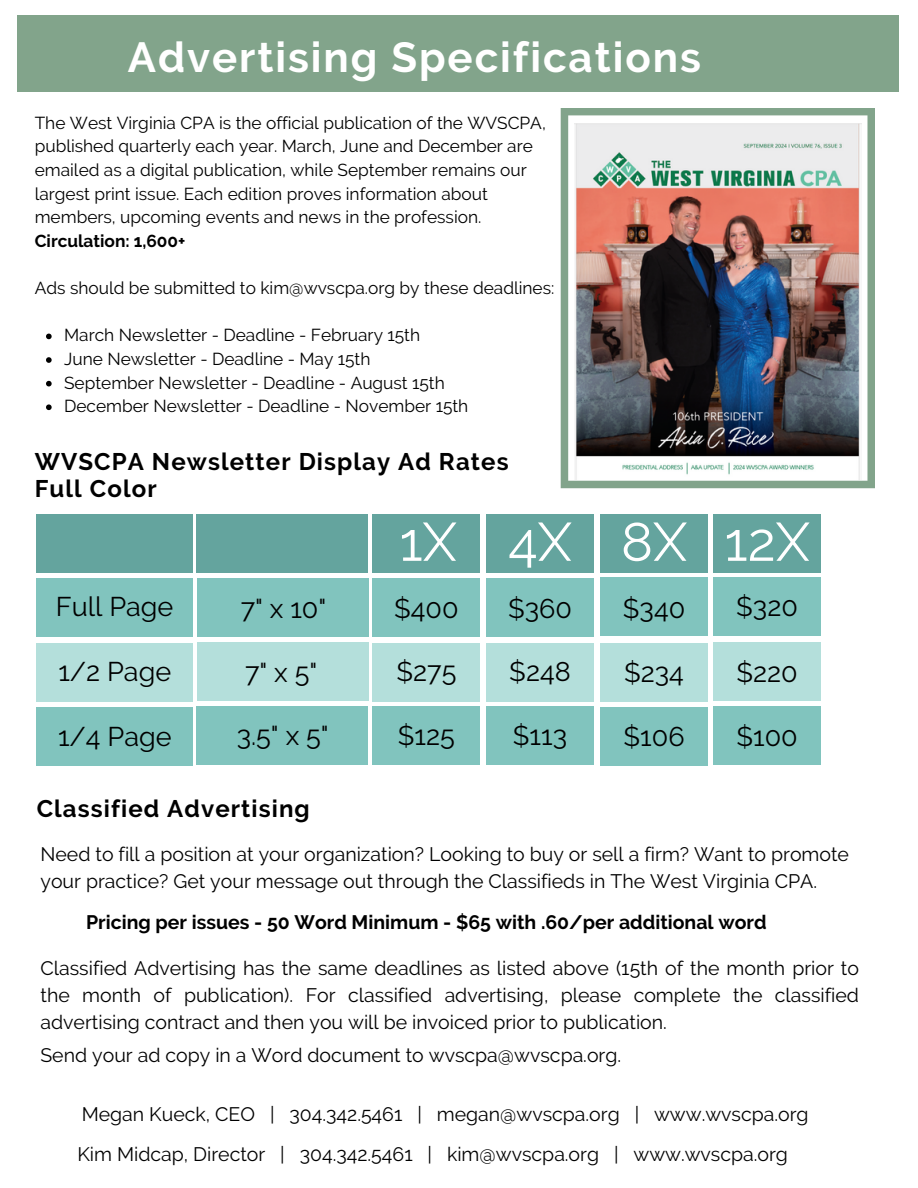
<style>
.page{position:relative;width:918px;height:1188px;background:#fff}
.page>*{position:absolute;margin:0;border:0;box-sizing:border-box;transform-origin:0 0}
.t1{font:54px "Raleway";color:#fff}
.t2{font:700 42px "Raleway";letter-spacing:.045em;color:#fff}
.t3{font:27px "Raleway";color:#000}
.t4{font:700 24px "Raleway";letter-spacing:.045em;color:#000}
.t5{font:19.5px/27px "Raleway";color:#000}
.t6{font:700 19.5px "Raleway";color:#000}
.t7{font:17.25px/23.7px "Raleway";color:#000}
.s1{font-weight:700}
</style>
<div class="page">
<div style="left:17px;top:15px;width:882px;height:77px;background:#82a48b"></div>
<div style="left:37px;top:514px;width:156px;height:59px;background:#64a49e"></div>
<div style="left:197px;top:514px;width:171px;height:59px;background:#64a49e"></div>
<div style="left:373px;top:514px;width:107px;height:59px;background:#64a49e"></div>
<div style="left:486px;top:514px;width:108px;height:59px;background:#64a49e"></div>
<div style="left:600px;top:514px;width:108px;height:59px;background:#64a49e"></div>
<div style="left:713px;top:514px;width:108px;height:59px;background:#64a49e"></div>
<div style="left:37px;top:579px;width:156px;height:58px;background:#81c4be"></div>
<div style="left:37px;top:643px;width:156px;height:58px;background:#b4dfdb"></div>
<div style="left:37px;top:707px;width:156px;height:58px;background:#81c4be"></div>
<div style="left:197px;top:579px;width:171px;height:58px;background:#81c4be"></div>
<div style="left:197px;top:642px;width:171px;height:59px;background:#b4dfdb"></div>
<div style="left:197px;top:706px;width:171px;height:59px;background:#81c4be"></div>
<div style="left:373px;top:579px;width:107px;height:58px;background:#81c4be"></div>
<div style="left:373px;top:643px;width:107px;height:58px;background:#b4dfdb"></div>
<div style="left:373px;top:706px;width:107px;height:59px;background:#81c4be"></div>
<div style="left:486px;top:579px;width:108px;height:58px;background:#81c4be"></div>
<div style="left:486px;top:643px;width:108px;height:58px;background:#b4dfdb"></div>
<div style="left:486px;top:706px;width:108px;height:59px;background:#81c4be"></div>
<div style="left:600px;top:577px;width:108px;height:58px;background:#81c4be"></div>
<div style="left:600px;top:643px;width:108px;height:58px;background:#b4dfdb"></div>
<div style="left:600px;top:707px;width:108px;height:58px;background:#81c4be"></div>
<div style="left:713px;top:577px;width:108px;height:58px;background:#81c4be"></div>
<div style="left:713px;top:642px;width:108px;height:59px;background:#b4dfdb"></div>
<div style="left:713px;top:706px;width:108px;height:59px;background:#81c4be"></div>
<svg style="left:46px;top:334px;width:6px;height:5px"></svg>
<svg style="left:46px;top:357px;width:6px;height:6px"></svg>
<svg style="left:46px;top:381px;width:6px;height:5px"></svg>
<svg style="left:46px;top:404px;width:6px;height:6px"></svg>
<img style="left:561px;top:108px;width:314px;height:380px">
<h2 class="t2" style="left:128px;top:32px;width:575px">Advertising Specifications</h2>
<p class="t7" style="left:35px;top:111px;width:513px">The West Virginia CPA is the official publication of the WVSCPA, published quarterly each year. March, June and December are emailed as a digital publication, while September remains our largest print issue. Each edition proves information about members, upcoming events and news in the profession.<br><span class="s1">Circulation: 1,600+</span></p>
<p class="t7" style="left:35px;top:276px;width:521px">Ads should be submitted to kim@wvscpa.org by these deadlines:</p>
<p class="t7" style="left:64px;top:324px;width:357px">March Newsletter - Deadline - February 15th</p>
<p class="t7" style="left:64px;top:347px;width:308px">June Newsletter - Deadline - May 15th</p>
<p class="t7" style="left:64px;top:371px;width:382px">September Newsletter - Deadline - August 15th</p>
<p class="t7" style="left:64px;top:394px;width:406px">December Newsletter - Deadline - November 15th</p>
<p class="t4" style="left:35px;top:447px;width:475px">WVSCPA Newsletter Display Ad Rates</p>
<h3 class="t4" style="left:35px;top:474px;width:123px">Full Color</h3>
<h1 class="t3" style="left:56px;top:590px;width:119px">Full Page</h1>
<h1 class="t3" style="left:58px;top:656px;width:114px">1/2 Page</h1>
<h3 class="t3" style="left:58px;top:720px;width:115px">1/4 Page</h3>
<h3 class="t3" style="left:241px;top:592px;width:87px">7" x 10"</h3>
<h3 class="t3" style="left:245px;top:656px;width:74px">7" x 5"</h3>
<h3 class="t3" style="left:237px;top:720px;width:94px">3.5" x 5"</h3>
<h6 class="t4" style="left:37px;top:794px;width:275px">Classified Advertising</h6>
<h4 class="t1" style="left:399px;top:510px;width:59px">1X</h4>
<h4 class="t1" style="left:508px;top:510px;width:65px">4X</h4>
<h1 class="t1" style="left:621px;top:510px;width:68px">8X</h1>
<h1 class="t1" style="left:724px;top:510px;width:87px">12X</h1>
<h3 class="t3" style="left:394px;top:592px;width:66px">$400</h3>
<h3 class="t3" style="left:396px;top:656px;width:61px">$275</h3>
<h3 class="t3" style="left:398px;top:720px;width:59px">$125</h3>
<h3 class="t3" style="left:508px;top:592px;width:65px">$360</h3>
<h3 class="t3" style="left:509px;top:656px;width:63px">$248</h3>
<h3 class="t3" style="left:513px;top:720px;width:56px">$113</h3>
<h3 class="t3" style="left:623px;top:592px;width:64px">$340</h3>
<h3 class="t3" style="left:624px;top:656px;width:61px">$234</h3>
<h3 class="t3" style="left:624px;top:720px;width:63px">$106</h3>
<h3 class="t3" style="left:736px;top:590px;width:63px">$320</h3>
<h3 class="t3" style="left:736px;top:656px;width:63px">$220</h3>
<h3 class="t3" style="left:736px;top:720px;width:63px">$100</h3>
<h3 class="t5" style="left:40px;top:841px;width:810px">Need to fill a position at your organization? Looking to buy or sell a firm? Want to promote your practice? Get your message out through the Classifieds in The West Virginia CPA.</h3>
<h4 class="t6" style="left:86px;top:911px;width:682px">Pricing per issues - 50 Word Minimum - $65 with .60/per additional word</h4>
<h6 class="t5" style="left:40px;top:954px;width:820px;text-align:justify">Classified Advertising has the same deadlines as listed above (15th of the month prior to the month of publication). For classified advertising, please complete the classified advertising contract and then you will be invoiced prior to publication.</h6>
<h5 class="t5" style="left:40px;top:1041px;width:582px">Send your ad copy in a Word document to wvscpa@wvscpa.org.</h5>
<h6 class="t5" style="left:82px;top:1100px;width:728px">Megan Kueck, CEO | 304.342.5461 | megan@wvscpa.org | www.wvscpa.org</h6>
<h6 class="t5" style="left:77px;top:1140px;width:712px">Kim Midcap, Director | 304.342.5461 | kim@wvscpa.org | www.wvscpa.org</h6>
</div>
